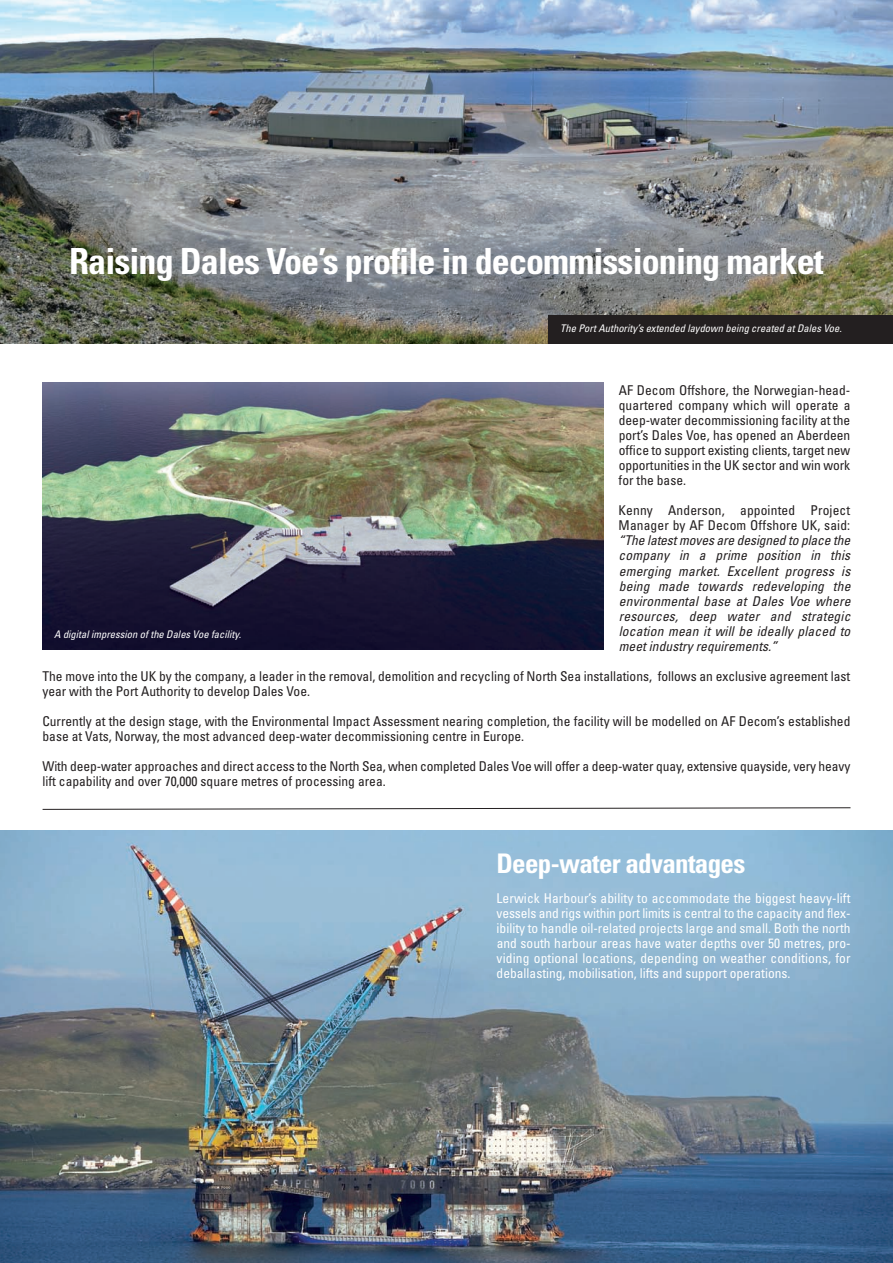
<style>
.page{position:relative;width:893px;height:1263px;background:#fff}
.page>*{position:absolute;margin:0;border:0;box-sizing:border-box;transform-origin:0 0}
.t1{font:700 condensed 36px "Univers";letter-spacing:-.025em;color:#fff}
.t2{font:700 condensed 27px "Univers";letter-spacing:-.025em;color:#fff}
.t3{font:condensed 13.5px/15px "Univers";color:#231f20}
.t4{font:condensed 13.5px/15px "Univers";color:#fff;text-align:justify}
.t5{font:italic condensed 13.5px/15px "Univers";letter-spacing:.005em;color:#231f20;text-align:justify}
.t6{font:italic condensed 10.5px "Univers";letter-spacing:.005em;color:#fff}
</style>
<div class="page">
<img style="left:0;top:0;width:893px;height:344px">
<img style="left:0;top:830px;width:893px;height:433px">
<div style="left:549px;top:315px;width:344px;height:28px;background:#231f20"></div>
<svg style="left:42px;top:807px;width:809px;height:3px"></svg>
<img style="left:42px;top:383px;width:562px;height:267px">
<h1 class="t1" style="left:69px;top:248px;width:756px">Raising Dales Voe’s profile in decommissioning market</h1>
<p class="t6" style="left:560px;top:324px;width:283px">The Port Authority’s extended laydown being created at Dales Voe.</p>
<p class="t3" style="left:619px;top:384px;width:233px;text-align:justify">AF Decom Offshore, the Norwegian-head&shy;quartered company which will operate a deep-water decommissioning facility at the port’s Dales Voe, has opened an Aberdeen office to support existing clients, target new opportunities in the UK sector and win work for the base.</p>
<p class="t3" style="left:619px;top:504px;width:233px">Kenny Anderson, appointed Project<br>Manager by AF Decom Offshore UK, said:</p>
<p class="t5" style="left:619px;top:534px;width:233px">“The latest moves are designed to place the company in a prime position in this emerging market. Excellent progress is being made towards redeveloping the environmental base at Dales Voe where resources, deep water and strategic location mean it will be ideally placed to meet industry requirements.”</p>
<p class="t3" style="left:42px;top:669px;width:809px">The move into the UK by the company, a leader in the removal, demolition and recycling of North Sea installations, follows an exclusive agreement last year with the Port Authority to develop Dales Voe.</p>
<p class="t3" style="left:42px;top:714px;width:810px">Currently at the design stage, with the Environmental Impact Assessment nearing completion, the facility will be modelled on AF Decom’s established base at Vats, Norway, the most advanced deep-water decommissioning centre in Europe.</p>
<p class="t3" style="left:42px;top:759px;width:809px">With deep-water approaches and direct access to the North Sea, when completed Dales Voe will offer a deep-water quay, extensive quayside, very heavy lift capability and over 70,000 square metres of processing area.</p>
<p class="t6" style="left:54px;top:630px;width:188px">A digital impression of the Dales Voe facility.</p>
<h2 class="t2" style="left:496px;top:853px;width:250px">Deep-water advantages</h2>
<p class="t4" style="left:496px;top:892px;width:356px">Lerwick Harbour’s ability to accommodate the biggest heavy-lift vessels and rigs within port limits is central to the capacity and flex&shy;ibility to handle oil-related projects large and small. Both the north and south harbour areas have water depths over 50 metres, pro&shy;viding optional locations, depending on weather conditions, for deballasting, mobilisation, lifts and support operations.</p>
</div>
